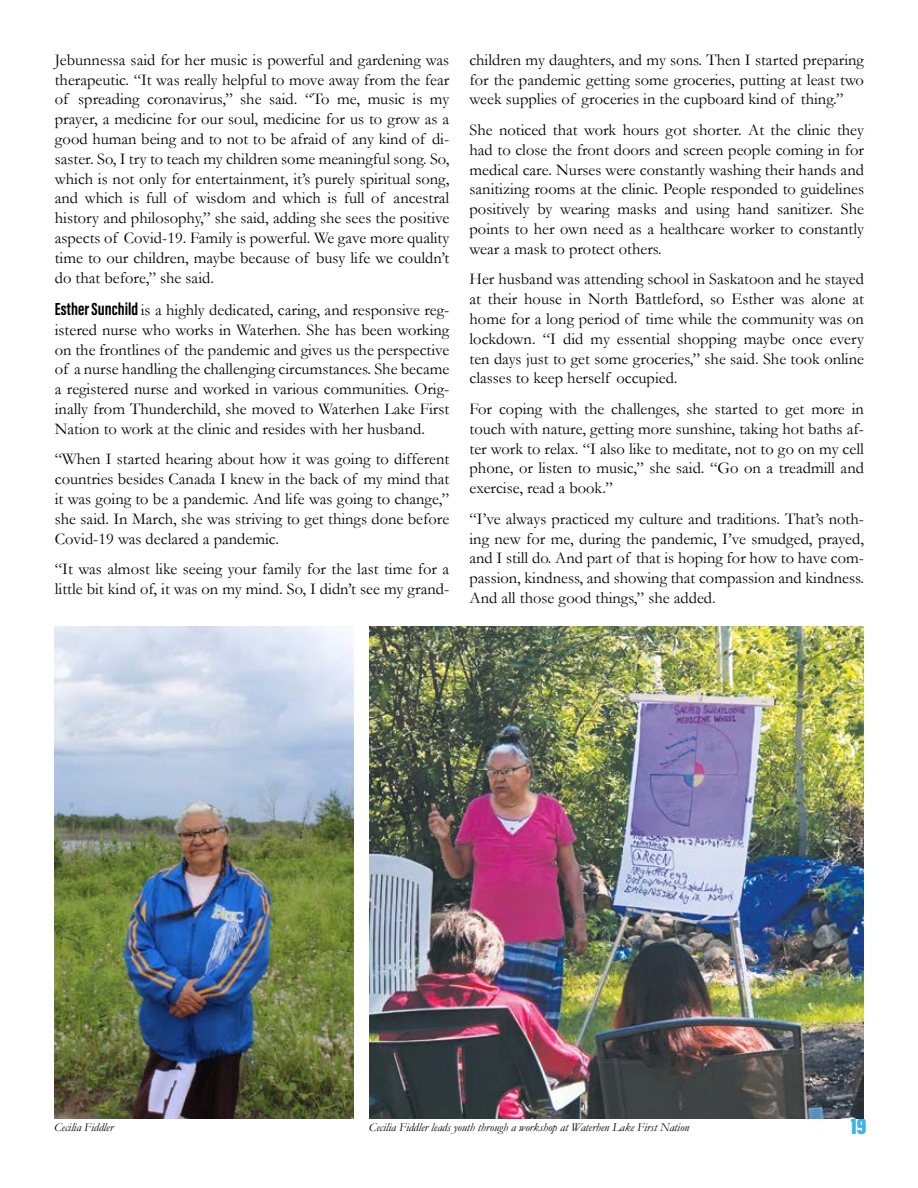
<style>
.page{position:relative;width:918px;height:1188px;background:#fff}
.page>*{position:absolute;margin:0;border:0;box-sizing:border-box;transform-origin:0 0}
.t1{font:24px "Acumin Variable Concept";color:#3cb4e5}
.t2{font:16.5px/19.8px "Garamond";color:#000;text-align:justify}
.t3{font:italic 12px "Garamond";color:#000}
.s1{font-family:"Acumin Variable Concept";font-size:18px}
</style>
<div class="page">
<img style="left:54px;top:626px;width:300px;height:493px">
<img style="left:369px;top:626px;width:495px;height:492px">
<p class="t2" style="left:55px;top:49px;width:396px">Jebunnessa said for her music is powerful and gardening was therapeutic. “It was really helpful to move away from the fear of spreading coronavirus,” she said. “To me, music is my prayer, a medicine for our soul, medicine for us to grow as a good human being and to not to be afraid of any kind of di&shy;saster. So, I try to teach my children some meaningful song. So, which is not only for entertainment, it’s purely spiritual song, and which is full of wisdom and which is full of ancestral history and philosophy,” she said, adding she sees the positive aspects of Covid-19. Family is powerful. We gave more quality time to our children, maybe because of busy life we couldn’t do that before,” she said.</p>
<p class="t2" style="left:55px;top:299px;width:396px"><span class="s1">Esther Sunchild</span> is a highly dedicated, caring, and responsive reg&shy;istered nurse who works in Waterhen. She has been working on the frontlines of the pandemic and gives us the perspective of a nurse handling the challenging circumstances. She became a registered nurse and worked in various communities. Orig&shy;inally from Thunderchild, she moved to Waterhen Lake First Nation to work at the clinic and resides with her husband.</p>
<p class="t2" style="left:55px;top:449px;width:396px">“When I started hearing about how it was going to different countries besides Canada I knew in the back of my mind that it was going to be a pandemic. And life was going to change,” she said. In March, she was striving to get things done before Covid-19 was declared a pandemic.</p>
<p class="t2" style="left:55px;top:559px;width:396px">“It was almost like seeing your family for the last time for a little bit kind of, it was on my mind. So, I didn’t see my grand-</p>
<p class="t2" style="left:470px;top:49px;width:396px">children my daughters, and my sons. Then I started preparing for the pandemic getting some groceries, putting at least two week supplies of groceries in the cupboard kind of thing.”</p>
<p class="t2" style="left:470px;top:120px;width:396px">She noticed that work hours got shorter. At the clinic they had to close the front doors and screen people coming in for medical care. Nurses were constantly washing their hands and sanitizing rooms at the clinic. People responded to guidelines positively by wearing masks and using hand sanitizer. She points to her own need as a healthcare worker to constantly wear a mask to protect others.</p>
<p class="t2" style="left:470px;top:269px;width:396px">Her husband was attending school in Saskatoon and he stayed at their house in North Battleford, so Esther was alone at home for a long period of time while the community was on lockdown. “I did my essential shopping maybe once every ten days just to get some groceries,” she said. She took online classes to keep herself occupied.</p>
<p class="t2" style="left:470px;top:399px;width:396px">For coping with the challenges, she started to get more in touch with nature, getting more sunshine, taking hot baths af&shy;ter work to relax. “I also like to meditate, not to go on my cell phone, or listen to music,” she said. “Go on a treadmill and exercise, read a book.”</p>
<p class="t2" style="left:470px;top:508px;width:396px">“I’ve always practiced my culture and traditions. That’s noth&shy;ing new for me, during the pandemic, I’ve smudged, prayed, and I still do. And part of that is hoping for how to have com&shy;passion, kindness, and showing that compassion and kindness.<br>And all those good things,” she added.</p>
<p class="t3" style="left:54px;top:1120px;width:61px">Cecilia Fiddler</p>
<p class="t3" style="left:369px;top:1119px;width:322px">Cecilia Fiddler leads youth through a workshop at Waterhen Lake First Nation</p>
<h1 class="t1" style="left:851px;top:1109px;width:17px">19</h1>
</div>
